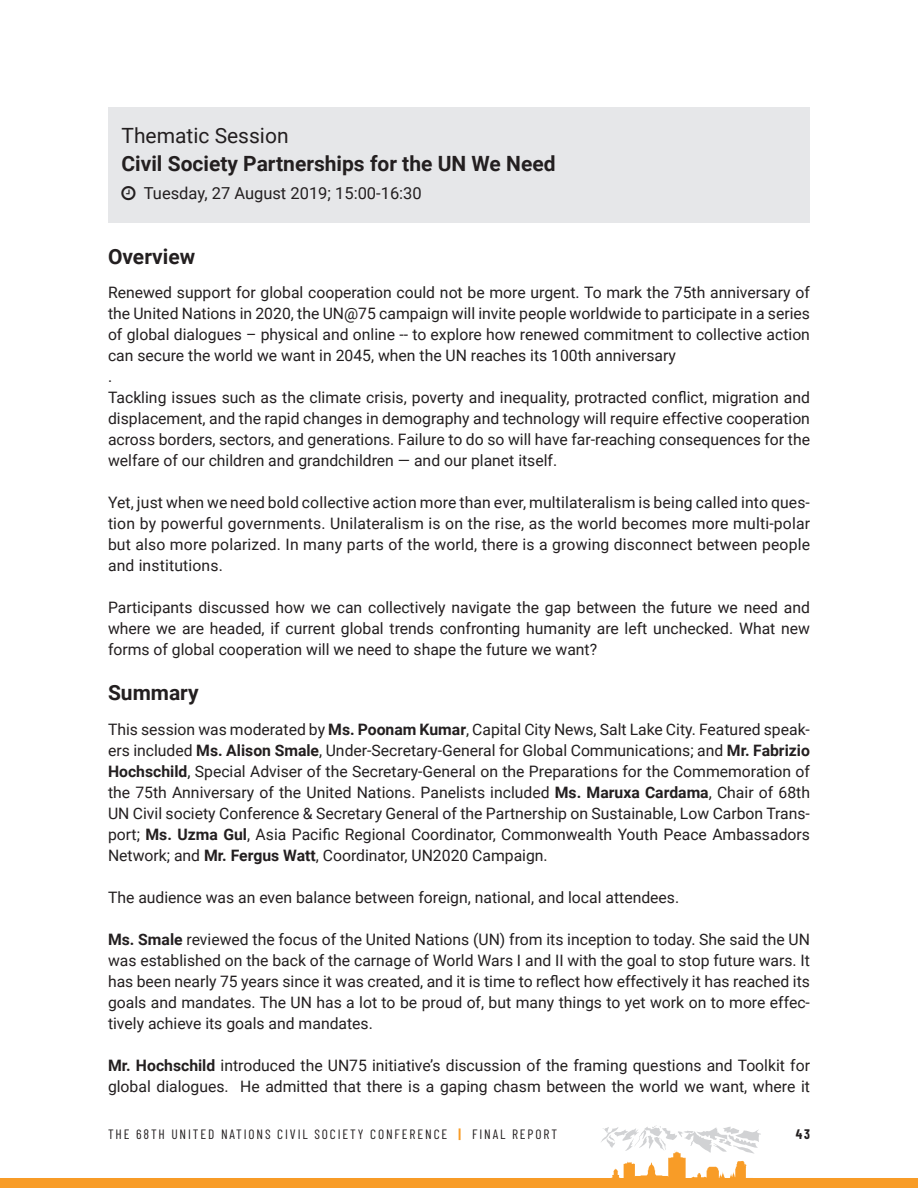
<style>
.page{position:relative;width:918px;height:1188px;background:#fff}
.page>*{position:absolute;margin:0;border:0;box-sizing:border-box;transform-origin:0 0}
.text{font:700 21px "Roboto";color:#231f20}
.thematic_session_hea{font:21px "Roboto";color:#231f20}
.small_titles{font:700 21px "Roboto";color:#231f20}
.text-2{font:16.5px "Roboto";color:#231f20}
.text-3{font:15.75px/21px "Roboto";color:#231f20;text-align:justify}
.t1{font:13.5px "Barlow Condensed";letter-spacing:.14em;color:#231f20}
.t2{font:700 13.5px "Barlow Condensed";color:#231f20}
.s1{font-weight:700}
.s2{font-weight:700;color:#f89c27}
</style>
<div class="page">
<div style="left:0;top:1178px;width:918px;height:10px;background:#f89c27"></div>
<svg style="left:601px;top:1125px;width:160px;height:53px"></svg>
<div style="left:108px;top:107px;width:702px;height:116px;background:#e6e7e9"></div>
<p class="thematic_session_hea" style="left:122px;top:121px;width:169px">Thematic Session</p>
<p class="text" style="left:122px;top:149px;width:436px">Civil Society Partnerships for the UN We Need</p>
<p class="text-2" style="left:144px;top:181px;width:279px">Tuesday, 27 August 2019; 15:00-16:30</p>
<p class="small_titles" style="left:108px;top:242px;width:89px">Overview</p>
<p class="text-3" style="left:108px;top:282px;width:704px">Renewed support for global cooperation could not be more urgent. To mark the 75th anniversary of the United Nations in 2020, the UN@75 campaign will invite people worldwide to participate in a series of global dialogues – physical and online -- to explore how renewed commitment to collective action can secure the world we want in 2045, when the UN reaches its 100th anniversary</p>
<p class="text-3" style="left:108px;top:366px;width:6px">.</p>
<p class="text-3" style="left:108px;top:387px;width:704px">Tackling issues such as the climate crisis, poverty and inequality, protracted conflict, migration and displacement, and the rapid changes in demography and technology will require effective cooperation across borders, sectors, and generations. Failure to do so will have far-reaching consequences for the welfare of our children and grandchildren — and our planet itself.</p>
<p class="text-3" style="left:108px;top:492px;width:704px">Yet, just when we need bold collective action more than ever, multilateralism is being called into ques&shy;tion by powerful governments. Unilateralism is on the rise, as the world becomes more multi-polar but also more polarized. In many parts of the world, there is a growing disconnect between people and institutions.</p>
<p class="text-3" style="left:108px;top:597px;width:704px">Participants discussed how we can collectively navigate the gap between the future we need and where we are headed, if current global trends confronting humanity are left unchecked. What new forms of global cooperation will we need to shape the future we want?</p>
<p class="small_titles" style="left:108px;top:678px;width:92px">Summary</p>
<p class="text-3" style="left:108px;top:718px;width:704px">This session was moderated by <span class="s1">Ms. Poonam Kumar</span>, Capital City News, Salt Lake City. Featured speak&shy;ers included <span class="s1">Ms. Alison Smale</span>, Under-Secretary-General for Global Communications; and <span class="s1">Mr. Fabrizio Hochschild</span>, Special Adviser of the Secretary-General on the Preparations for the Commemoration of the 75th Anniversary of the United Nations. Panelists included <span class="s1">Ms. Maruxa Cardama</span>, Chair of 68th UN Civil society Conference &amp; Secretary General of the Partnership on Sustainable, Low Carbon Trans&shy;port; <span class="s1">Ms. Uzma Gul</span>, Asia Pacific Regional Coordinator, Commonwealth Youth Peace Ambassadors Network; and <span class="s1">Mr. Fergus Watt</span>, Coordinator, UN2020 Campaign.</p>
<p class="text-3" style="left:108px;top:886px;width:573px">The audience was an even balance between foreign, national, and local attendees.</p>
<p class="text-3" style="left:108px;top:928px;width:704px"><span class="s1">Ms. Smale</span> reviewed the focus of the United Nations (UN) from its inception to today. She said the UN was established on the back of the carnage of World Wars I and II with the goal to stop future wars. It has been nearly 75 years since it was created, and it is time to reflect how effectively it has reached its goals and mandates. The UN has a lot to be proud of, but many things to yet work on to more effec&shy;tively achieve its goals and mandates.</p>
<p class="text-3" style="left:108px;top:1054px;width:704px"><span class="s1">Mr. Hochschild</span> introduced the UN75 initiative’s discussion of the framing questions and Toolkit for global dialogues. He admitted that there is a gaping chasm between the world we want, where it</p>
<p class="t1" style="left:108px;top:1124px;width:451px">THE 68TH UNITED NATIONS CIVIL SOCIETY CONFERENCE <span class="s2">|</span> FINAL REPORT</p>
<p class="t2" style="left:796px;top:1124px;width:16px">43</p>
</div>
